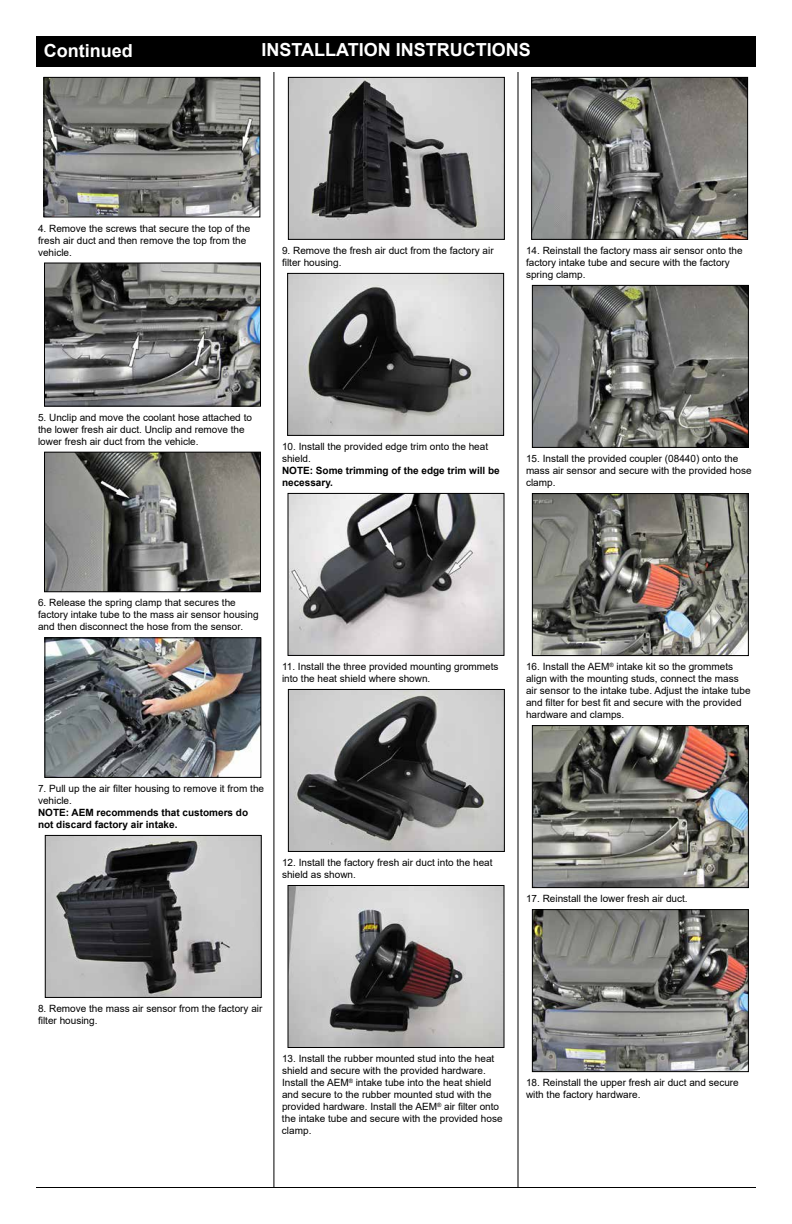
<style>
.page{position:relative;width:792px;height:1224px;background:#fff}
.page>*{position:absolute;margin:0;border:0;box-sizing:border-box;transform-origin:0 0}
.t1{font:700 18px "Arial";color:#fff}
.t2{font:10px/12px "Arial";color:#000}
.t3{font:700 10px/12px "Arial";color:#000}
</style>
<div class="page">
<div style="left:36px;top:36px;width:720px;height:31px;background:#000"></div>
<hr style="left:274px;top:72px;width:1px;height:1116px;background:#000">
<hr style="left:518px;top:72px;width:1px;height:1116px;background:#000">
<hr style="left:36px;top:1187px;width:720px;height:1px;background:#000">
<img style="left:47px;top:639px;width:212px;height:137px">
<div style="left:45px;top:637px;width:216px;height:141px;border:1px solid #000"></div>
<img style="left:47px;top:837px;width:213px;height:159px">
<div style="left:45px;top:835px;width:217px;height:163px;border:1px solid #000"></div>
<img style="left:290px;top:79px;width:213px;height:159px">
<div style="left:288px;top:77px;width:217px;height:163px;border:1px solid #000"></div>
<img style="left:289px;top:275px;width:213px;height:159px">
<div style="left:287px;top:273px;width:217px;height:163px;border:1px solid #000"></div>
<img style="left:290px;top:495px;width:212px;height:159px">
<div style="left:288px;top:493px;width:216px;height:163px;border:1px solid #000"></div>
<img style="left:46px;top:265px;width:213px;height:139px">
<div style="left:44px;top:263px;width:217px;height:143px;border:1px solid #000"></div>
<img style="left:46px;top:454px;width:213px;height:136px">
<div style="left:44px;top:452px;width:217px;height:140px;border:1px solid #000"></div>
<img style="left:46px;top:79px;width:212px;height:136px">
<div style="left:44px;top:77px;width:216px;height:140px;border:1px solid #000"></div>
<img style="left:290px;top:691px;width:213px;height:159px">
<div style="left:288px;top:689px;width:217px;height:163px;border:1px solid #000"></div>
<img style="left:290px;top:887px;width:212px;height:159px">
<div style="left:288px;top:885px;width:216px;height:163px;border:1px solid #000"></div>
<img style="left:533px;top:79px;width:213px;height:159px">
<div style="left:531px;top:77px;width:217px;height:163px;border:1px solid #000"></div>
<img style="left:534px;top:287px;width:213px;height:159px">
<div style="left:532px;top:285px;width:217px;height:163px;border:1px solid #000"></div>
<img style="left:534px;top:495px;width:213px;height:159px">
<div style="left:532px;top:493px;width:217px;height:163px;border:1px solid #000"></div>
<img style="left:534px;top:727px;width:213px;height:159px">
<div style="left:532px;top:725px;width:217px;height:163px;border:1px solid #000"></div>
<img style="left:534px;top:911px;width:213px;height:159px">
<div style="left:532px;top:909px;width:217px;height:163px;border:1px solid #000"></div>
<h1 class="t1" style="left:44px;top:38px;width:90px">Continued</h1>
<h1 class="t1" style="left:261px;top:37px;width:271px">INSTALLATION INSTRUCTIONS</h1>
<p class="t2" style="left:38px;top:222px;width:214px">4. Remove the screws that secure the top of the fresh air duct and then remove the top from the vehicle.</p>
<p class="t2" style="left:282px;top:244px;width:213px">9. Remove the fresh air duct from the factory air filter housing.</p>
<p class="t2" style="left:526px;top:244px;width:218px">14. Reinstall the factory mass air sensor onto the factory intake tube and secure with the factory spring clamp.</p>
<p class="t2" style="left:38px;top:411px;width:216px">5. Unclip and move the coolant hose attached to the lower fresh air duct. Unclip and remove the lower fresh air duct from the vehicle.</p>
<p class="t2" style="left:282px;top:440px;width:208px">10. Install the provided edge trim onto the heat shield.</p>
<p class="t3" style="left:282px;top:465px;width:219px">NOTE: Some trimming of the edge trim will be necessary.</p>
<p class="t2" style="left:526px;top:452px;width:227px">15. Install the provided coupler (08440) onto the mass air sensor and secure with the provided hose clamp.</p>
<p class="t2" style="left:38px;top:597px;width:222px">6. Release the spring clamp that secures the factory intake tube to the mass air sensor housing and then disconnect the hose from the sensor.</p>
<p class="t2" style="left:282px;top:661px;width:218px">11. Install the three provided mounting grommets into the heat shield where shown.</p>
<p class="t2" style="left:38px;top:782px;width:228px">7. Pull up the air filter housing to remove it from the vehicle.</p>
<p class="t3" style="left:38px;top:807px;width:212px">NOTE: AEM recommends that customers do not discard factory air intake.</p>
<p class="t2" style="left:282px;top:857px;width:212px">12. Install the factory fresh air duct into the heat shield as shown.</p>
<p class="t2" style="left:526px;top:661px;width:226px">16. Install the AEM<sup>®</sup> intake kit so the grommets align with the mounting studs, connect the mass air sensor to the intake tube. Adjust the intake tube and filter for best fit and secure with the provided hardware and clamps.</p>
<p class="t2" style="left:526px;top:893px;width:163px">17. Reinstall the lower fresh air duct.</p>
<p class="t2" style="left:38px;top:1003px;width:226px">8. Remove the mass air sensor from the factory air filter housing.</p>
<p class="t2" style="left:282px;top:1053px;width:222px">13. Install the rubber mounted stud into the heat shield and secure with the provided hardware.<br>Install the AEM<sup>®</sup> intake tube into the heat shield and secure to the rubber mounted stud with the provided hardware. Install the AEM<sup>®</sup> air filter onto the intake tube and secure with the provided hose clamp.</p>
<p class="t2" style="left:526px;top:1077px;width:214px">18. Reinstall the upper fresh air duct and secure with the factory hardware.</p>
</div>
